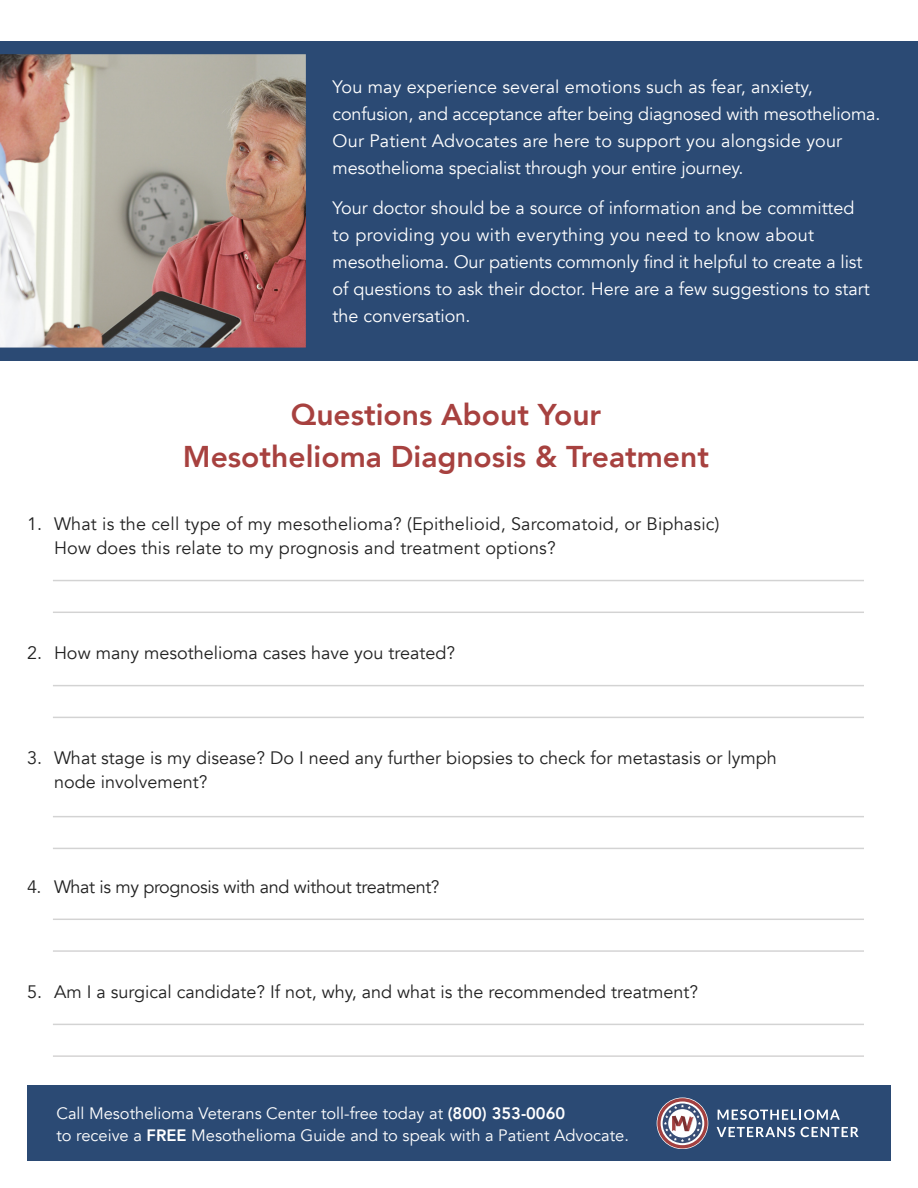
<style>
.page{position:relative;width:918px;height:1188px;background:#fff}
.page>*{position:absolute;margin:0;border:0;box-sizing:border-box;transform-origin:0 0}
.t1{font:800 30px/42px "Avenir";color:#a7413f;text-align:center}
.t2{font:18px/27px "Avenir";color:#fff}
.t3{font:18px/24px "Avenir";color:#222}
.t4{font:18px "Avenir";letter-spacing:-.02em;color:#222}
.t5{font:16.5px/22.5px "Avenir";color:#fff}
.s1{font-weight:800}
</style>
<div class="page">
<div style="left:27px;top:1085px;width:864px;height:76px;background:#2b4a74"></div>
<svg style="left:657px;top:1098px;width:51px;height:51px"></svg>
<svg style="left:718px;top:1110px;width:122px;height:10px"></svg>
<svg style="left:717px;top:1127px;width:78px;height:10px"></svg>
<svg style="left:801px;top:1127px;width:58px;height:10px"></svg>
<div style="left:0;top:41px;width:918px;height:320px;background:#2b4a74"></div>
<hr style="left:53px;top:580px;width:811px;height:1px;background:#231f20">
<hr style="left:53px;top:685px;width:811px;height:1px;background:#231f20">
<hr style="left:53px;top:816px;width:811px;height:1px;background:#231f20">
<hr style="left:53px;top:919px;width:811px;height:1px;background:#231f20">
<hr style="left:53px;top:1024px;width:811px;height:1px;background:#231f20">
<hr style="left:53px;top:612px;width:811px;height:1px;background:#231f20">
<hr style="left:53px;top:717px;width:811px;height:1px;background:#231f20">
<hr style="left:53px;top:848px;width:811px;height:1px;background:#231f20">
<hr style="left:53px;top:950px;width:811px;height:2px;background:#231f20">
<hr style="left:53px;top:1055px;width:811px;height:2px;background:#231f20">
<img style="left:0;top:54px;width:306px;height:294px">
<p class="t2" style="left:333px;top:73px;width:549px">You may experience several emotions such as fear, anxiety, confusion, and acceptance after being diagnosed with mesothelioma.<br>Our Patient Advocates are here to support you alongside your mesothelioma specialist through your entire journey.</p>
<p class="t2" style="left:333px;top:195px;width:539px">Your doctor should be a source of information and be committed to providing you with everything you need to know about mesothelioma. Our patients commonly find it helpful to create a list of questions to ask their doctor. Here are a few suggestions to start the conversation.</p>
<p class="t1" style="left:183px;top:394px;width:528px">Questions About Your<br>Mesothelioma Diagnosis &amp; Treatment</p>
<p class="t3" style="left:54px;top:512px;width:667px;text-indent:-27px">1. What is the cell type of my mesothelioma? (Epithelioid, Sarcomatoid, or Biphasic)<br>How does this relate to my prognosis and treatment options?</p>
<p class="t3" style="left:27px;top:641px;width:430px">2. How many mesothelioma cases have you treated?</p>
<p class="t3" style="left:54px;top:746px;width:724px;text-indent:-27px">3. What stage is my disease? Do I need any further biopsies to check for metastasis or lymph node involvement?</p>
<p class="t4" style="left:27px;top:876px;width:414px">4. What is my prognosis with and without treatment?</p>
<p class="t3" style="left:27px;top:980px;width:673px">5. Am I a surgical candidate? If not, why, and what is the recommended treatment?</p>
<p class="t5" style="left:56px;top:1102px;width:574px">Call Mesothelioma Veterans Center toll-free today at <span class="s1">(800) 353-0060<br></span>to receive a <span class="s1">FREE</span> Mesothelioma Guide and to speak with a Patient Advocate.</p>
</div>
